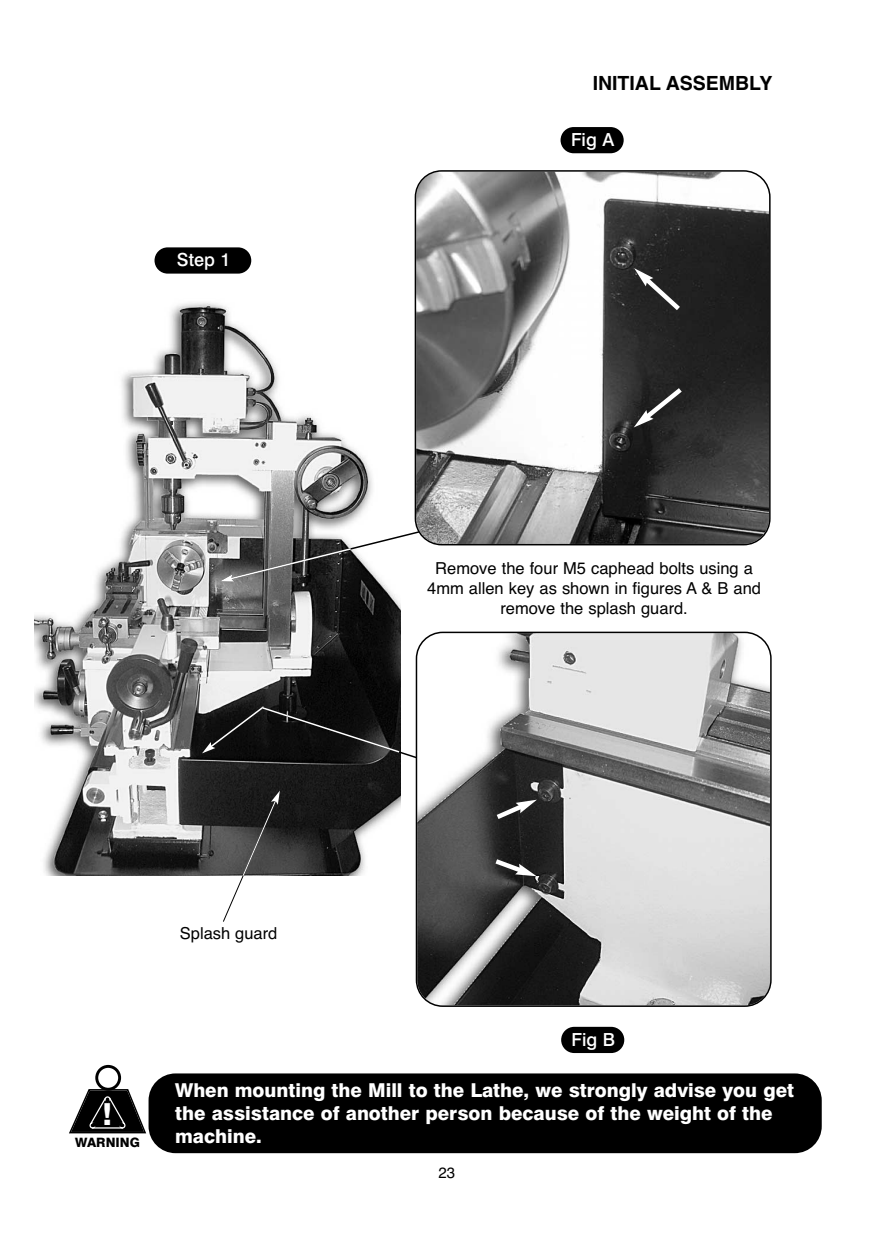
<style>
.page{position:relative;width:893px;height:1234px;background:#fff}
.page>*{position:absolute;margin:0;border:0;box-sizing:border-box;transform-origin:0 0}
.t1{font:800 30.3px "Swiss 721 BT";color:#fff}
.t2{font:700 19.5px "Helvetica";color:#000}
.t3{font:800 19.2px/23px "Swiss 721 BT";color:#fff}
.t4{font:500 18px "Swiss 721 BT";color:#fff}
.t5{font:16.5px/19.8px "Helvetica";color:#000;text-align:center}
.t6{font:15px "Helvetica";color:#000}
.t7{font:800 12.9px "Swiss 721 BT";color:#000}
</style>
<div class="page">
<svg style="left:415px;top:170px;width:356px;height:375px"></svg>
<svg style="left:416px;top:631px;width:356px;height:375px;background:#a8a8a8"></svg>
<img style="left:34px;top:302px;width:366px;height:573px">
<svg style="left:220px;top:530px;width:201px;height:51px"></svg>
<svg style="left:202px;top:704px;width:217px;height:55px;background:#2b2b2b"></svg>
<svg style="left:634px;top:268px;width:51px;height:47px;background:#3d3d3d"></svg>
<svg style="left:634px;top:383px;width:53px;height:44px;background:#3e3e3e"></svg>
<svg style="left:490px;top:855px;width:47px;height:21px"></svg>
<svg style="left:492px;top:799px;width:45px;height:23px"></svg>
<div style="left:561px;top:127px;width:63px;height:26px;background:#000;border-radius:13px"></div>
<div style="left:561px;top:1026px;width:63px;height:26px;background:#000;border-radius:13px"></div>
<svg style="left:69px;top:1064px;width:77px;height:69px"></svg>
<div style="left:149px;top:1073px;width:673px;height:79px;background:#000;border-radius:27px"></div>
<div style="left:155px;top:247px;width:96px;height:26px;background:#000;border-radius:13px"></div>
<svg style="left:222px;top:790px;width:58px;height:132px"></svg>
<p class="t4" style="left:177px;top:253px;width:55px">Step 1</p>
<p class="t2" style="left:593px;top:76px;width:181px">INITIAL ASSEMBLY</p>
<p class="t4" style="left:571px;top:133px;width:45px">Fig A</p>
<p class="t5" style="left:427px;top:560px;width:335px">Remove the four M5 caphead bolts using a<br>4mm allen key as shown in figures A &amp; B and remove the splash guard.</p>
<p class="t5" style="left:180px;top:924px;width:99px">Splash guard</p>
<h1 class="t1" style="left:102px;top:1103px;width:12px">!</h1>
<p class="t7" style="left:75px;top:1137px;width:66px">WARNING</p>
<p class="t4" style="left:571px;top:1032px;width:45px">Fig B</p>
<p class="t3" style="left:175px;top:1080px;width:620px">When mounting the Mill to the Lathe, we strongly advise you get the assistance of another person because of the weight of the machine.</p>
<p class="t6" style="left:439px;top:1167px;width:18px">23</p>
</div>
